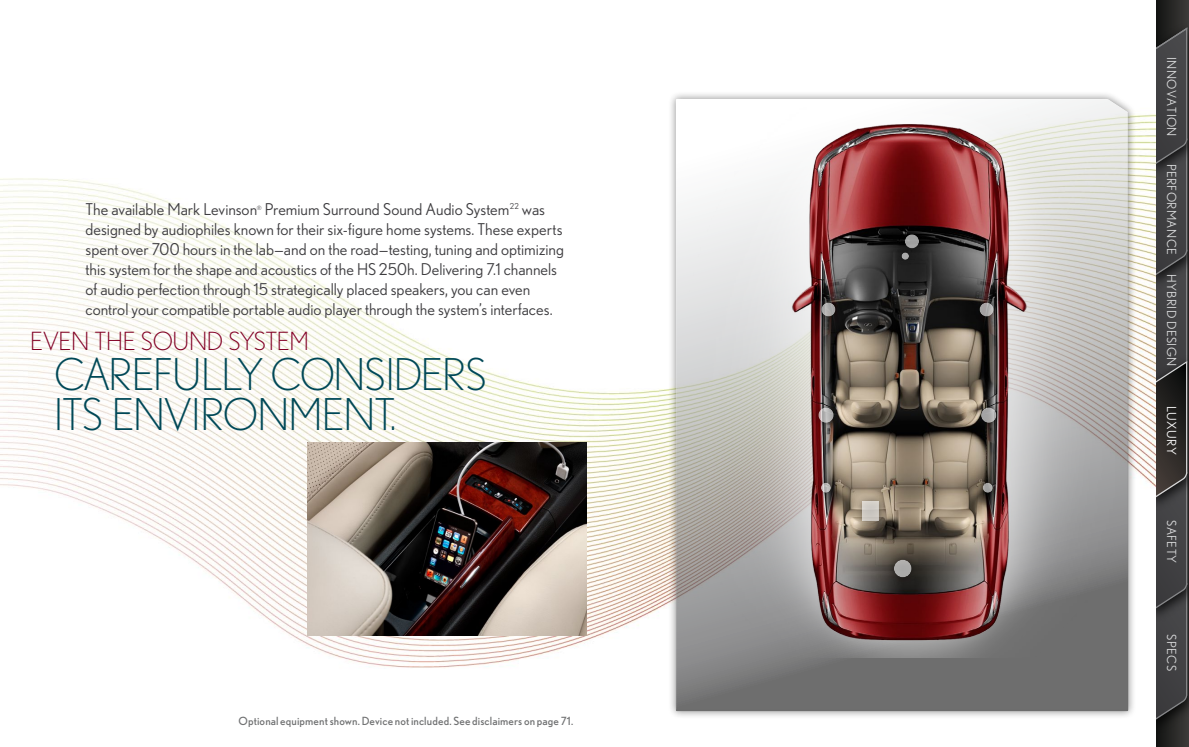
<style>
.page{position:relative;width:1189px;height:747px;background:#fff}
.page>*{position:absolute;margin:0;border:0;box-sizing:border-box;transform-origin:0 0}
.t1{font:300 43.75px/40px "Nobel";letter-spacing:-.025em;color:#004857}
.t2{font:300 25px "Nobel";letter-spacing:-.015em;color:#820024}
.t3{font:16.25px/20px "Nobel";color:#3e3d40}
.t4{font:12.5px "Nobel";letter-spacing:.03em;color:#d9dadb}
.t5{font:12.5px "Nobel";letter-spacing:.03em;color:#fff}
.t6{font:11.25px "Nobel";letter-spacing:.01em;color:#707172}
.t7{font:5.88px "Nobel";color:#3e3d40}
</style>
<div class="page">
<svg style="left:1156px;top:0;width:32px;height:747px"></svg>
<img style="left:1156px;top:628px;width:32px;height:111px">
<img style="left:1186px;top:517px;width:2px;height:111px">
<img style="left:1186px;top:294px;width:2px;height:58px">
<img style="left:1186px;top:183px;width:2px;height:111px">
<img style="left:1156px;top:18px;width:32px;height:165px">
<img style="left:1186px;top:352px;width:2px;height:165px">
<svg style="left:1155px;top:27px;width:31px;height:693px;background:#424142"></svg>
<img style="left:0;top:114px;width:1155px;height:554px">
<div style="left:667px;top:91px;width:468px;height:628px;background:#000;opacity:.75"></div>
<div style="left:674px;top:111px;width:454px;height:600px;background:#000;opacity:.75"></div>
<img style="left:689px;top:108px;width:424px;height:550px">
<img style="left:307px;top:443px;width:279px;height:193px">
<div style="left:810px;top:227px;width:193px;height:358px;background:#000;opacity:.75"></div>
<div style="left:816px;top:236px;width:182px;height:344px;background:#000;opacity:.75"></div>
<p class="t3" style="left:85px;top:199px;width:480px;text-indent:179px">Premium Surround Sound Audio System<sup>22</sup> was designed by audiophiles known for their six-figure home systems. These experts spent over 700 hours in the lab—and on the road—testing, tuning and optimizing this system for the shape and acoustics of the HS 250h. Delivering 7.1 channels of audio perfection through 15 strategically placed speakers, you can even control your compatible portable audio player through the system’s interfaces.</p>
<p class="t3" style="left:86px;top:199px;width:173px">The available Mark Levinson</p>
<p class="t7" style="left:257px;top:205px;width:6px">®</p>
<h2 class="t2" style="left:30px;top:327px;width:280px">EVEN THE SOUND SYSTEM</h2>
<h1 class="t1" style="left:54px;top:354px;width:434px">CAREFULLY CONSIDERS<br>ITS ENVIRONMENT.</h1>
<p class="t6" style="left:238px;top:714px;width:336px">Optional equipment shown. Device not included. See disclaimers on page 71.</p>
<p class="t4" style="left:1178px;top:57px;width:81px;rotate:90deg">INNOVATION</p>
<p class="t4" style="left:1178px;top:164px;width:92px;rotate:90deg">PERFORMANCE</p>
<p class="t4" style="left:1178px;top:274px;width:94px;rotate:90deg">HYBRID DESIGN</p>
<p class="t5" style="left:1178px;top:406px;width:50px;rotate:90deg">LUXURY</p>
<p class="t4" style="left:1178px;top:520px;width:44px;rotate:90deg">SAFETY</p>
<p class="t4" style="left:1178px;top:634px;width:38px;rotate:90deg">SPECS</p>
</div>
